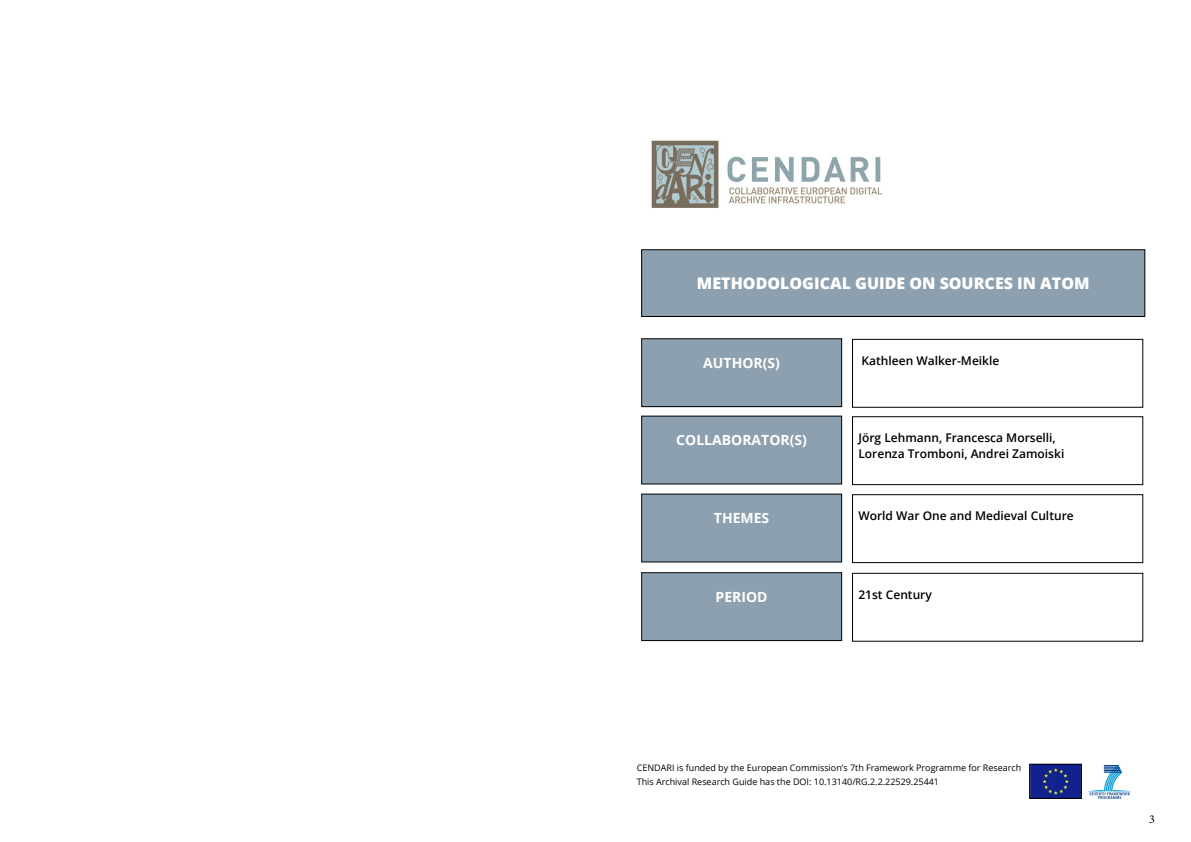
<style>
.page{position:relative;width:1191px;height:842px;background:#fff}
.page>*{position:absolute;margin:0;border:0;box-sizing:border-box;transform-origin:0 0}
.t1{font:800 16px "Open Sans";color:#fff}
.t2{font:700 14px "Open Sans";color:#fff}
.Body_Text_Style{font:600 12px "Open Sans";color:#000}
.t3{font:12px "Minion Pro";color:#000}
.Body_Text_Style-2{font:9px "Open Sans";color:#000}
</style>
<div class="page">
<img style="left:651px;top:140px;width:232px;height:68px">
<img style="left:1031px;top:766px;width:48px;height:31px">
<div style="left:1029px;top:764px;width:52px;height:35px;border:1px solid #000"></div>
<img style="left:1088px;top:765px;width:43px;height:34px">
<div style="left:641px;top:416px;width:200px;height:68px;background:#8da0af"></div>
<div style="left:641px;top:494px;width:200px;height:68px;background:#8da0af"></div>
<div style="left:641px;top:573px;width:200px;height:68px;background:#8da0af"></div>
<div style="left:641px;top:572px;width:201px;height:69px;border:1px solid #000"></div>
<div style="left:852px;top:573px;width:291px;height:68px;border:1px solid #000"></div>
<div style="left:852px;top:494px;width:291px;height:69px;border:1px solid #000"></div>
<div style="left:852px;top:416px;width:291px;height:69px;border:1px solid #000"></div>
<div style="left:641px;top:250px;width:503px;height:66px;background:#8da0af"></div>
<div style="left:641px;top:249px;width:504px;height:68px;border:1px solid #000"></div>
<div style="left:641px;top:339px;width:200px;height:68px;background:#8da0af"></div>
<div style="left:641px;top:338px;width:201px;height:69px;border:1px solid #000"></div>
<div style="left:852px;top:339px;width:291px;height:68px;border:1px solid #000"></div>
<p class="t1" style="left:697px;top:271px;width:394px">METHODOLOGICAL GUIDE ON SOURCES IN ATOM</p>
<p class="t2" style="left:703px;top:353px;width:78px">AUTHOR(S)</p>
<p class="Body_Text_Style" style="left:861px;top:352px;width:139px">Kathleen Walker-Meikle</p>
<p class="t2" style="left:676px;top:430px;width:132px">COLLABORATOR(S)</p>
<p class="t2" style="left:714px;top:508px;width:57px">THEMES</p>
<p class="Body_Text_Style" style="left:858px;top:430px;width:199px">Jörg Lehmann, Francesca Morselli,</p>
<p class="Body_Text_Style" style="left:858px;top:446px;width:207px">Lorenza Tromboni, Andrei Zamoiski</p>
<p class="Body_Text_Style" style="left:858px;top:507px;width:217px">World War One and Medieval Culture</p>
<p class="t2" style="left:715px;top:587px;width:54px">PERIOD</p>
<p class="Body_Text_Style" style="left:858px;top:586px;width:75px">21st Century</p>
<p class="Body_Text_Style-2" style="left:636px;top:761px;width:386px">CENDARI is funded by the European Commission’s 7th Framework Programme for Research</p>
<p class="Body_Text_Style-2" style="left:636px;top:775px;width:304px">This Archival Research Guide has the DOI: 10.13140/RG.2.2.22529.25441</p>
<p class="t3" style="left:1149px;top:811px;width:7px">3</p>
</div>
